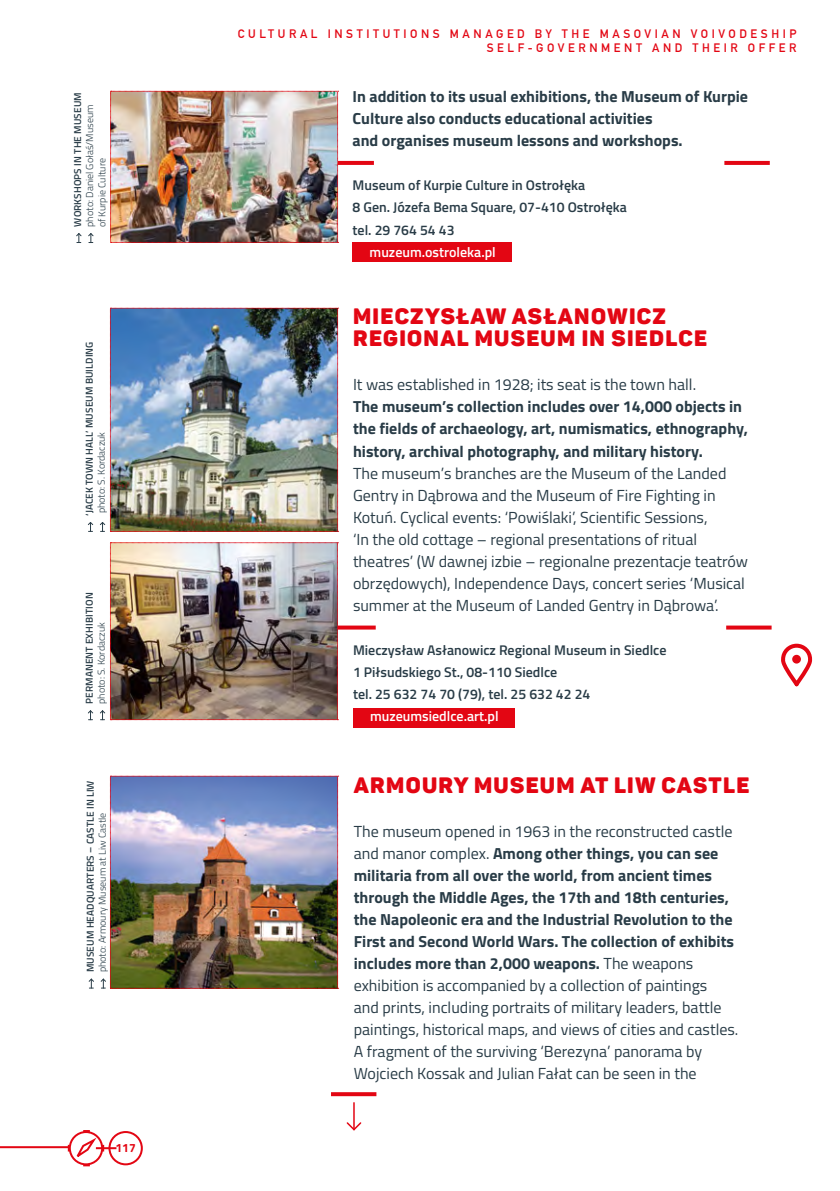
<style>
.page{position:relative;width:840px;height:1191px;background:#fff}
.page>*{position:absolute;margin:0;border:0;box-sizing:border-box;transform-origin:0 0}
.t1{font:22px/22px "Panton Black Caps";letter-spacing:.06em;color:#e30613}
.t2{font:16px/22px "Titillium";color:#293c47}
.t3{font:700 16px/22px "Titillium";color:#293c47}
.t4{font:600 14px/22px "Titillium";color:#293c47}
.t5{font:600 14px "Titillium";color:#fff}
.t6{font:700 12px/14.4px "DIN Alternate";letter-spacing:.3em;color:#e30613;text-align:right}
.t7{font:700 12px "Titillium";color:#e30613}
.t8{font:300 10px/12px "Titillium";color:#293c47}
.t9{font:600 10px "Titillium";letter-spacing:.01em;color:#293c47}
.s1{font-weight:700}
</style>
<div class="page">
<svg style="left:68px;top:1130px;width:36px;height:36px"></svg>
<div style="left:108px;top:1131px;width:35px;height:34px;border:2px solid #e30613;border-radius:50%"></div>
<hr style="left:0;top:1146px;width:69px;height:2px;background:#e30613">
<hr style="left:96px;top:1147px;width:20px;height:2px;background:#e30613">
<svg style="left:724px;top:161px;width:45px;height:4px"></svg>
<svg style="left:338px;top:161px;width:36px;height:4px"></svg>
<svg style="left:726px;top:625px;width:45px;height:4px"></svg>
<svg style="left:338px;top:625px;width:37px;height:4px"></svg>
<div style="left:353px;top:708px;width:161px;height:19px;background:#e30613"></div>
<div style="left:352px;top:243px;width:159px;height:19px;background:#e30613"></div>
<svg style="left:88px;top:522px;width:5px;height:10px"></svg>
<img style="left:100px;top:308px;width:238px;height:224px">
<svg style="left:88px;top:710px;width:5px;height:10px"></svg>
<img style="left:100px;top:542px;width:238px;height:178px">
<svg style="left:88px;top:978px;width:6px;height:10px"></svg>
<img style="left:100px;top:776px;width:238px;height:213px">
<svg style="left:781px;top:643px;width:32px;height:44px"></svg>
<svg style="left:791px;top:655px;width:9px;height:8px"></svg>
<img style="left:110px;top:91px;width:228px;height:152px">
<svg style="left:331px;top:1092px;width:45px;height:4px"></svg>
<svg style="left:346px;top:1102px;width:16px;height:29px"></svg>
<svg style="left:76px;top:233px;width:6px;height:10px"></svg>
<svg style="left:88px;top:233px;width:6px;height:10px"></svg>
<p class="t9" style="left:70px;top:227px;width:136px;rotate:-90deg">WORKSHOPS IN THE MUSEUM</p>
<p class="t8" style="left:83px;top:227px;width:124px;rotate:-90deg">photo: Daniel Gołaś/Museum of Kurpie Culture</p>
<p class="t9" style="left:82px;top:515px;width:175px;rotate:-90deg">‘JACEK TOWN HALL’ MUSEUM BUILDING</p>
<p class="t8" style="left:95px;top:513px;width:83px;rotate:-90deg">photo: S. Kordaczuk</p>
<p class="t9" style="left:82px;top:704px;width:113px;rotate:-90deg">PERMANENT EXHIBITION</p>
<p class="t8" style="left:95px;top:704px;width:83px;rotate:-90deg">photo: S. Kordaczuk</p>
<p class="t9" style="left:83px;top:972px;width:193px;rotate:-90deg">MUSEUM HEADQUARTERS – CASTLE IN LIW</p>
<p class="t8" style="left:96px;top:972px;width:161px;rotate:-90deg">photo: Armoury Museum at Liw Castle</p>
<p class="t7" style="left:115px;top:1138px;width:22px">117</p>
<p class="t6" style="left:238px;top:25px;width:560px">CULTURAL INSTITUTIONS MANAGED BY THE MASOVIAN VOIVODESHIP<br>SELF-GOVERNMENT AND THEIR OFFER</p>
<p class="t3" style="left:352px;top:85px;width:397px">In addition to its usual exhibitions, the Museum of Kurpie<br>Culture also conducts educational activities<br>and organises museum lessons and workshops.</p>
<p class="t4" style="left:352px;top:174px;width:276px">Museum of Kurpie Culture in Ostrołęka<br>8 Gen. Józefa Bema Square, 07-410 Ostrołęka tel. 29 764 54 43</p>
<p class="t5" style="left:369px;top:241px;width:128px">muzeum.ostroleka.pl</p>
<h1 class="t1" style="left:353px;top:305px;width:355px">MIECZYSŁAW ASŁANOWICZ<br>REGIONAL MUSEUM IN SIEDLCE</h1>
<p class="t2" style="left:353px;top:373px;width:344px">It was established in 1928; its seat is the town hall.</p>
<p class="t3" style="left:353px;top:395px;width:396px">The museum’s collection includes over 14,000 objects in the fields of archaeology, art, numismatics, ethnography, history, archival photography, and military history.</p>
<p class="t2" style="left:353px;top:461px;width:396px">The museum’s branches are the Museum of the Landed Gentry in Dąbrowa and the Museum of Fire Fighting in Kotuń. Cyclical events: ‘Powiślaki’, Scientific Sessions,<br>‘In the old cottage – regional presentations of ritual theatres’ (W dawnej izbie – regionalne prezentacje teatrów obrzędowych), Independence Days, concert series ‘Musical summer at the Museum of Landed Gentry in Dąbrowa’.</p>
<p class="t4" style="left:353px;top:638px;width:315px">Mieczysław Asłanowicz Regional Museum in Siedlce<br>1 Piłsudskiego St., 08-110 Siedlce<br>tel. 25 632 74 70 (79), tel. 25 632 42 24</p>
<p class="t5" style="left:370px;top:705px;width:130px">muzeumsiedlce.art.pl</p>
<h1 class="t1" style="left:353px;top:774px;width:397px">ARMOURY MUSEUM AT LIW CASTLE</h1>
<p class="t2" style="left:353px;top:819px;width:386px">The museum opened in 1963 in the reconstructed castle and manor complex. <span class="s1">Among other things, you can see militaria from all over the world, from ancient times through the Middle Ages, the 17th and 18th centuries, the Napoleonic era and the Industrial Revolution to the First and Second World Wars. The collection of exhibits includes more than 2,000 weapons.</span> The weapons exhibition is accompanied by a collection of paintings<br>and prints, including portraits of military leaders, battle paintings, historical maps, and views of cities and castles.<br>A fragment of the surviving ‘Berezyna’ panorama by Wojciech Kossak and Julian Fałat can be seen in the</p>
</div>
